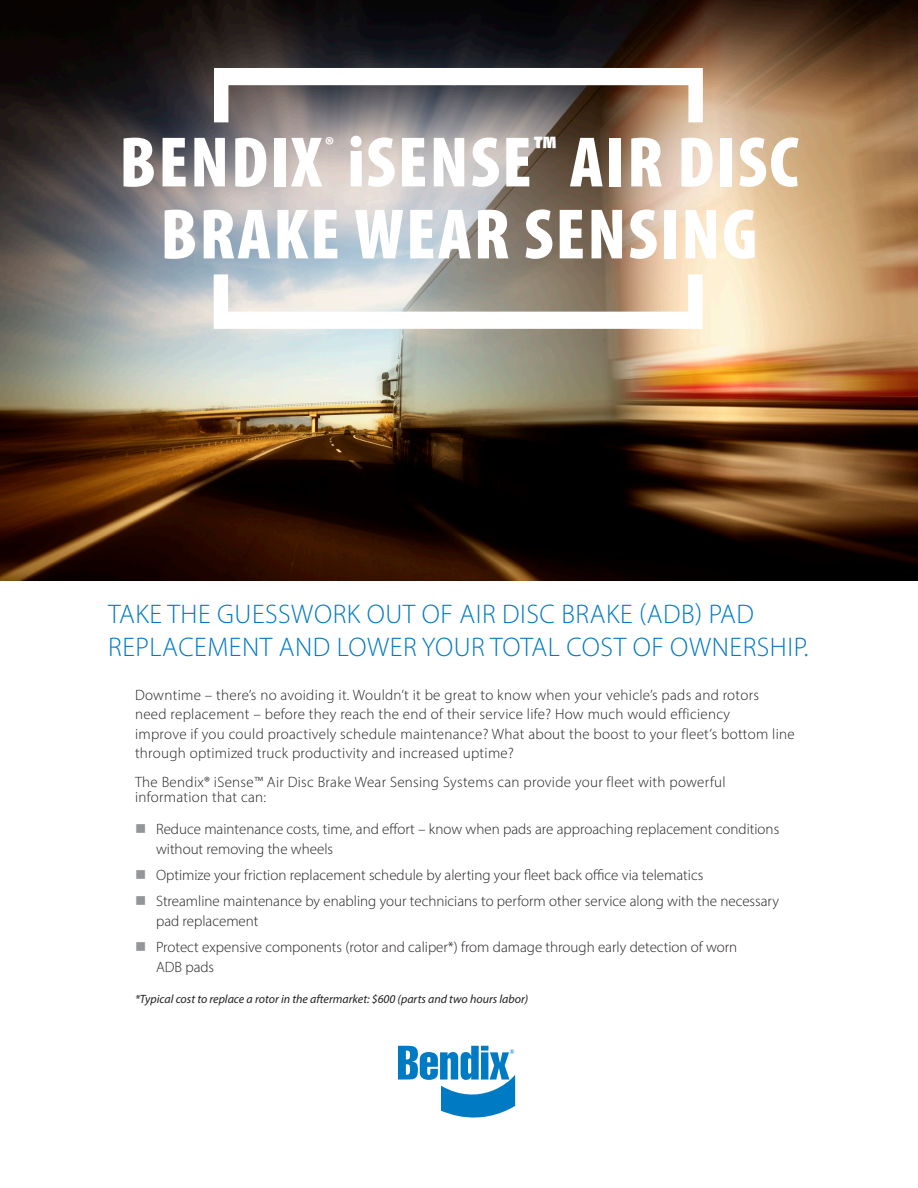
<style>
.page{position:relative;width:918px;height:1188px;background:#fff}
.page>*{position:absolute;margin:0;border:0;box-sizing:border-box;transform-origin:0 0}
.Head_30_pt_2010{font:900 condensed 72px "Myriad Pro";letter-spacing:.03em;color:#fff}
.Headline_fliesstext{font:300 27px/33px "Myriad Pro";letter-spacing:.02em;color:#0079c2}
.Head_30_pt_2010-2{font:900 condensed 23.55px "Myriad Pro";color:#fff}
.Headline_fliesstext-2{font:300 15px/19.5px "Myriad Pro";letter-spacing:.01em;color:#231f20}
.t1{font:italic 12px "Myriad Pro";color:#231f20}
.s1{color:#939598}
</style>
<div class="page">
<img style="left:0;top:0;width:918px;height:580px">
<svg style="left:398px;top:1046px;width:117px;height:72px"></svg>
<svg style="left:213px;top:69px;width:491px;height:60px"></svg>
<svg style="left:213px;top:268px;width:490px;height:60px"></svg>
<p class="Head_30_pt_2010" style="left:119px;top:116px;width:681px">BENDIX iSENSE<sup>™</sup> AIR DISC</p>
<p class="Head_30_pt_2010-2" style="left:325px;top:130px;width:10px">®</p>
<p class="Head_30_pt_2010" style="left:161px;top:188px;width:598px">BRAKE WEAR SENSING</p>
<p class="Headline_fliesstext" style="left:108px;top:598px;width:702px">TAKE THE GUESSWORK OUT OF AIR DISC BRAKE (ADB) PAD<br>REPLACEMENT AND LOWER YOUR TOTAL COST OF OWNERSHIP.</p>
<p class="Headline_fliesstext-2" style="left:135px;top:685px;width:661px">Downtime – there’s no avoiding it. Wouldn’t it be great to know when your vehicle’s pads and rotors<br>need replacement – before they reach the end of their service life? How much would efficiency<br>improve if you could proactively schedule maintenance? What about the boost to your fleet’s bottom line through optimized truck productivity and increased uptime?</p>
<p class="Headline_fliesstext-2" style="left:135px;top:774px;width:592px;line-height:15px">The Bendix® iSense™ Air Disc Brake Wear Sensing Systems can provide your fleet with powerful information that can:</p>
<p class="Headline_fliesstext-2" style="left:156px;top:819px;width:625px;text-indent:-21px"><span class="s1">■</span> Reduce maintenance costs, time, and effort – know when pads are approaching replacement conditions without removing the wheels</p>
<p class="Headline_fliesstext-2" style="left:135px;top:865px;width:570px"><span class="s1">■</span> Optimize your friction replacement schedule by alerting your fleet back office via telematics</p>
<p class="Headline_fliesstext-2" style="left:156px;top:891px;width:625px;text-indent:-21px"><span class="s1">■</span> Streamline maintenance by enabling your technicians to perform other service along with the necessary pad replacement</p>
<p class="Headline_fliesstext-2" style="left:156px;top:937px;width:583px;text-indent:-21px"><span class="s1">■</span> Protect expensive components (rotor and caliper*) from damage through early detection of worn<br>ADB pads</p>
<p class="t1" style="left:135px;top:992px;width:395px">*Typical cost to replace a rotor in the aftermarket: $600 (parts and two hours labor)</p>
</div>
